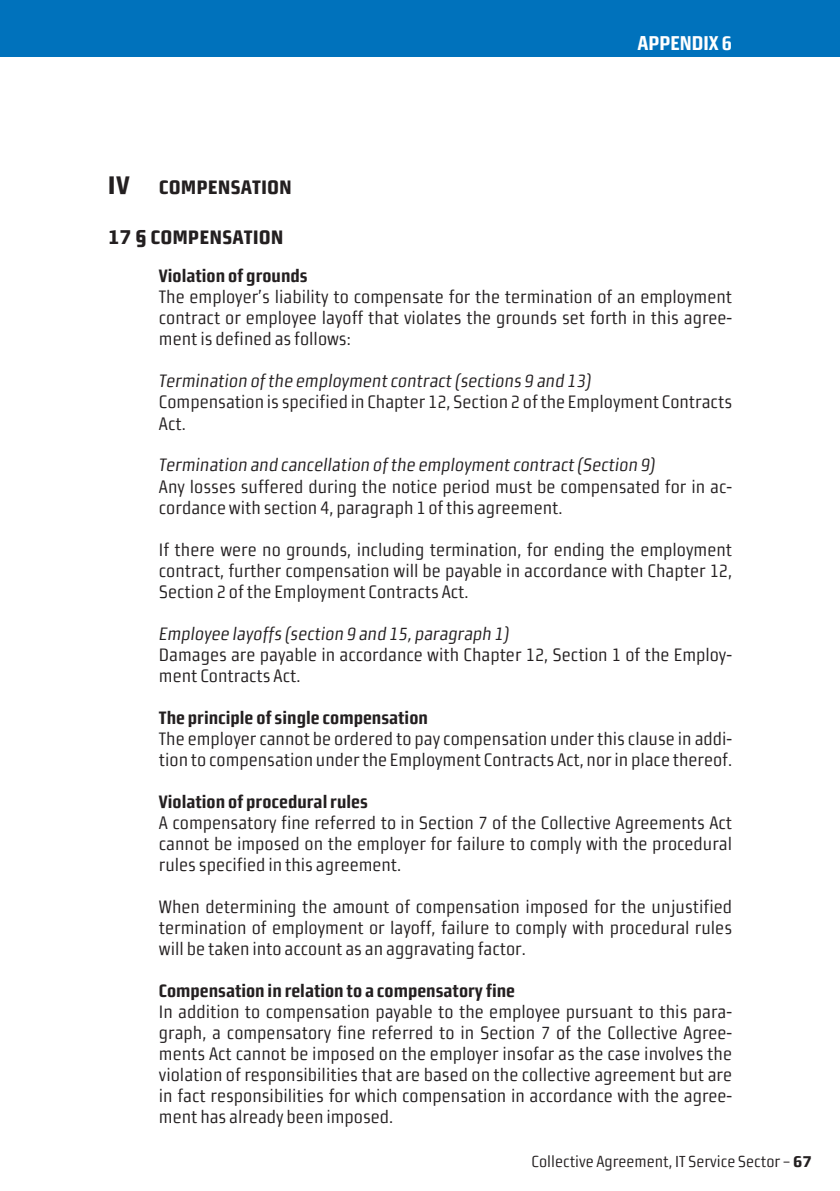
<style>
.page{position:relative;width:840px;height:1191px;background:#fff}
.page>*{position:absolute;margin:0;border:0;box-sizing:border-box;transform-origin:0 0}
.Otsikko{font:23px "Morgan Sans Cond Bold Caps";color:#231f20}
.t1{font:20px "Morgan Sans Cond Bold Office";color:#fff}
.Perusteksti_2{font:18px/21px "Morgan Sans Cond Regular Lining";color:#231f20;text-align:justify}
.abcde_kurs{font:18px "Morgan Sans Cond Italic Lining";color:#231f20}
.pikkuots{font:18px "Morgan Sans Cond Bold Lining";color:#231f20}
.t2{font:16px "Morgan Sans Cond Regular Lining";color:#231f20}
.s1{font-size:30px}
.s2{font-family:"Morgan Sans Cond Bold Caps";font-size:18px}
</style>
<div class="page">
<div style="left:0;top:0;width:839px;height:57px;background:#0072bc"></div>
<p class="t1" style="left:637px;top:31px;width:96px">APPENDIX 6</p>
<p class="Otsikko" style="left:108px;top:175px;width:185px"><span class="s1">IV</span> COMPENSATION</p>
<p class="Otsikko" style="left:108px;top:225px;width:177px">17 § COMPENSATION</p>
<p class="pikkuots" style="left:159px;top:266px;width:150px">Violation of grounds</p>
<p class="Perusteksti_2" style="left:159px;top:287px;width:574px">The employer’s liability to compensate for the termination of an employment contract or employee layoff that violates the grounds set forth in this agree&shy;ment is defined as follows:</p>
<p class="abcde_kurs" style="left:159px;top:371px;width:433px">Termination of the employment contract (sections 9 and 13)</p>
<p class="Perusteksti_2" style="left:159px;top:392px;width:574px">Compensation is specified in Chapter 12, Section 2 of the Employment Contracts<br>Act.</p>
<p class="abcde_kurs" style="left:159px;top:455px;width:498px">Termination and cancellation of the employment contract (Section 9)</p>
<p class="Perusteksti_2" style="left:159px;top:476px;width:574px">Any losses suffered during the notice period must be compensated for in ac&shy;cordance with section 4, paragraph 1 of this agreement.</p>
<p class="Perusteksti_2" style="left:159px;top:538px;width:574px">If there were no grounds, including termination, for ending the employment contract, further compensation will be payable in accordance with Chapter 12, Section 2 of the Employment Contracts Act.</p>
<p class="abcde_kurs" style="left:159px;top:623px;width:352px">Employee layoffs (section 9 and 15, paragraph 1)</p>
<p class="Perusteksti_2" style="left:159px;top:643px;width:574px">Damages are payable in accordance with Chapter 12, Section 1 of the Employ&shy;ment Contracts Act.</p>
<p class="pikkuots" style="left:159px;top:707px;width:270px">The principle of single compensation</p>
<p class="Perusteksti_2" style="left:159px;top:727px;width:574px">The employer cannot be ordered to pay compensation under this clause in addi&shy;tion to compensation under the Employment Contracts Act, nor in place thereof.</p>
<p class="pikkuots" style="left:159px;top:791px;width:210px">Violation of procedural rules</p>
<p class="Perusteksti_2" style="left:159px;top:811px;width:574px">A compensatory fine referred to in Section 7 of the Collective Agreements Act cannot be imposed on the employer for failure to comply with the procedural rules specified in this agreement.</p>
<p class="Perusteksti_2" style="left:159px;top:895px;width:574px">When determining the amount of compensation imposed for the unjustified termination of employment or layoff, failure to comply with procedural rules will be taken into account as an aggravating factor.</p>
<p class="pikkuots" style="left:159px;top:979px;width:357px">Compensation in relation to a compensatory fine</p>
<p class="Perusteksti_2" style="left:159px;top:1000px;width:574px">In addition to compensation payable to the employee pursuant to this para&shy;graph, a compensatory fine referred to in Section 7 of the Collective Agree&shy;ments Act cannot be imposed on the employer insofar as the case involves the violation of responsibilities that are based on the collective agreement but are in fact responsibilities for which compensation in accordance with the agree&shy;ment has already been imposed.</p>
<p class="t2" style="left:531px;top:1152px;width:281px">Collective Agreement, IT Service Sector – <span class="s2">67</span></p>
</div>
